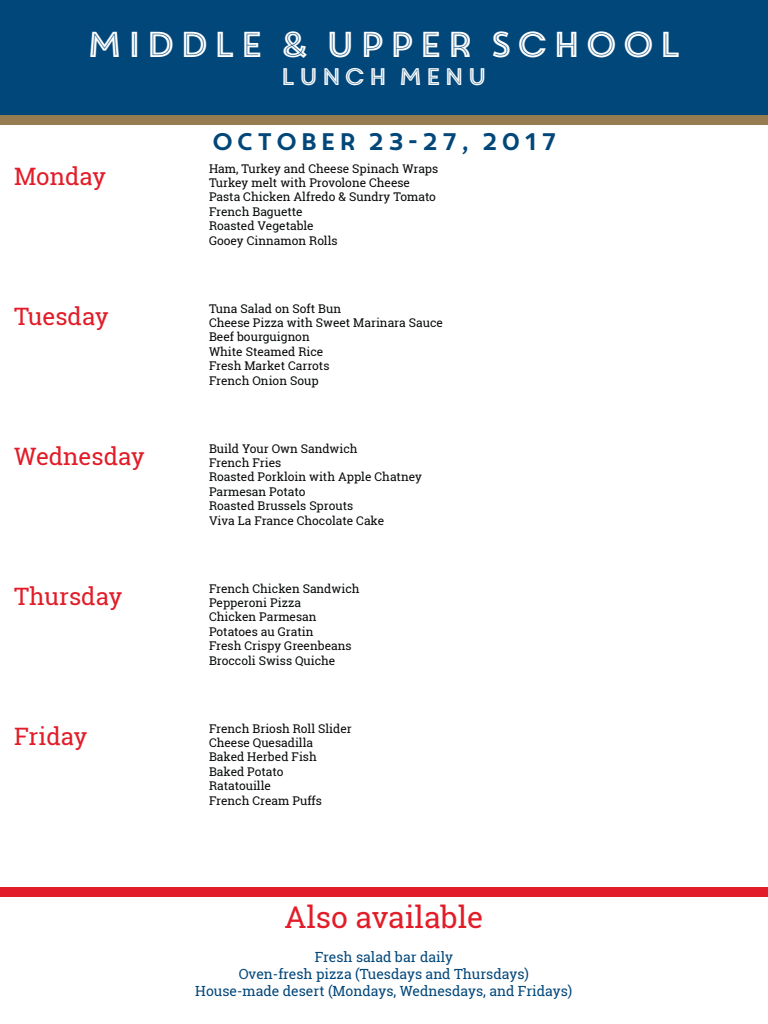
<style>
.page{position:relative;width:768px;height:1024px;background:#fff}
.page>*{position:absolute;margin:0;border:0;box-sizing:border-box;transform-origin:0 0}
.t1{font:36px "Core Circus 2 D In";color:#fff}
.t2{font:30px "Roboto Slab";color:#e21c28}
.t3{font:24px "Roboto Slab";color:#e21c28}
.t4{font:24px "Core Circus";color:#02477a}
.t5{font:24px "Core Circus 2 D In";color:#fff}
.t6{font:14px/16.8px "Roboto Slab";color:#02477a;text-align:center}
.t7{font:12px/14.4px "Roboto Slab";color:#070909}
</style>
<div class="page">
<div style="left:0;top:0;width:768px;height:117px;background:#02477a"></div>
<div style="left:0;top:115px;width:768px;height:10px;background:#977c51"></div>
<div style="left:0;top:887px;width:768px;height:10px;background:#e21c28"></div>
<h1 class="t1" style="left:85px;top:20px;width:600px">MIDDLE &amp; UPPER SCHOOL</h1>
<h3 class="t5" style="left:279px;top:61px;width:211px">LUNCH MENU</h3>
<h3 class="t4" style="left:211px;top:125px;width:349px">OCTOBER 23-27, 2017</h3>
<h3 class="t3" style="left:14px;top:160px;width:94px">Monday</h3>
<p class="t7" style="left:209px;top:161px;width:231px">Ham, Turkey and Cheese Spinach Wraps<br>Turkey melt with Provolone Cheese<br>Pasta Chicken Alfredo &amp; Sundry Tomato<br>French Baguette<br>Roasted Vegetable<br>Gooey Cinnamon Rolls</p>
<h3 class="t3" style="left:14px;top:300px;width:96px">Tuesday</h3>
<p class="t7" style="left:209px;top:301px;width:236px">Tuna Salad on Soft Bun<br>Cheese Pizza with Sweet Marinara Sauce<br>Beef bourguignon<br>White Steamed Rice<br>Fresh Market Carrots<br>French Onion Soup</p>
<h3 class="t3" style="left:14px;top:440px;width:132px">Wednesday</h3>
<p class="t7" style="left:209px;top:441px;width:214px">Build Your Own Sandwich<br>French Fries<br>Roasted Porkloin with Apple Chatney<br>Parmesan Potato<br>Roasted Brussels Sprouts<br>Viva La France Chocolate Cake</p>
<h3 class="t3" style="left:14px;top:580px;width:110px">Thursday</h3>
<p class="t7" style="left:209px;top:581px;width:152px">French Chicken Sandwich<br>Pepperoni Pizza<br>Chicken Parmesan<br>Potatoes au Gratin<br>Fresh Crispy Greenbeans<br>Broccoli Swiss Quiche</p>
<h3 class="t3" style="left:14px;top:720px;width:75px">Friday</h3>
<p class="t7" style="left:209px;top:721px;width:144px">French Briosh Roll Slider<br>Cheese Quesadilla<br>Baked Herbed Fish<br>Baked Potato<br>Ratatouille<br>French Cream Puffs</p>
<h2 class="t2" style="left:284px;top:897px;width:200px">Also available</h2>
<p class="t6" style="left:195px;top:948px;width:379px">Fresh salad bar daily<br>Oven-fresh pizza (Tuesdays and Thursdays)<br>House-made desert (Mondays, Wednesdays, and Fridays)</p>
</div>
